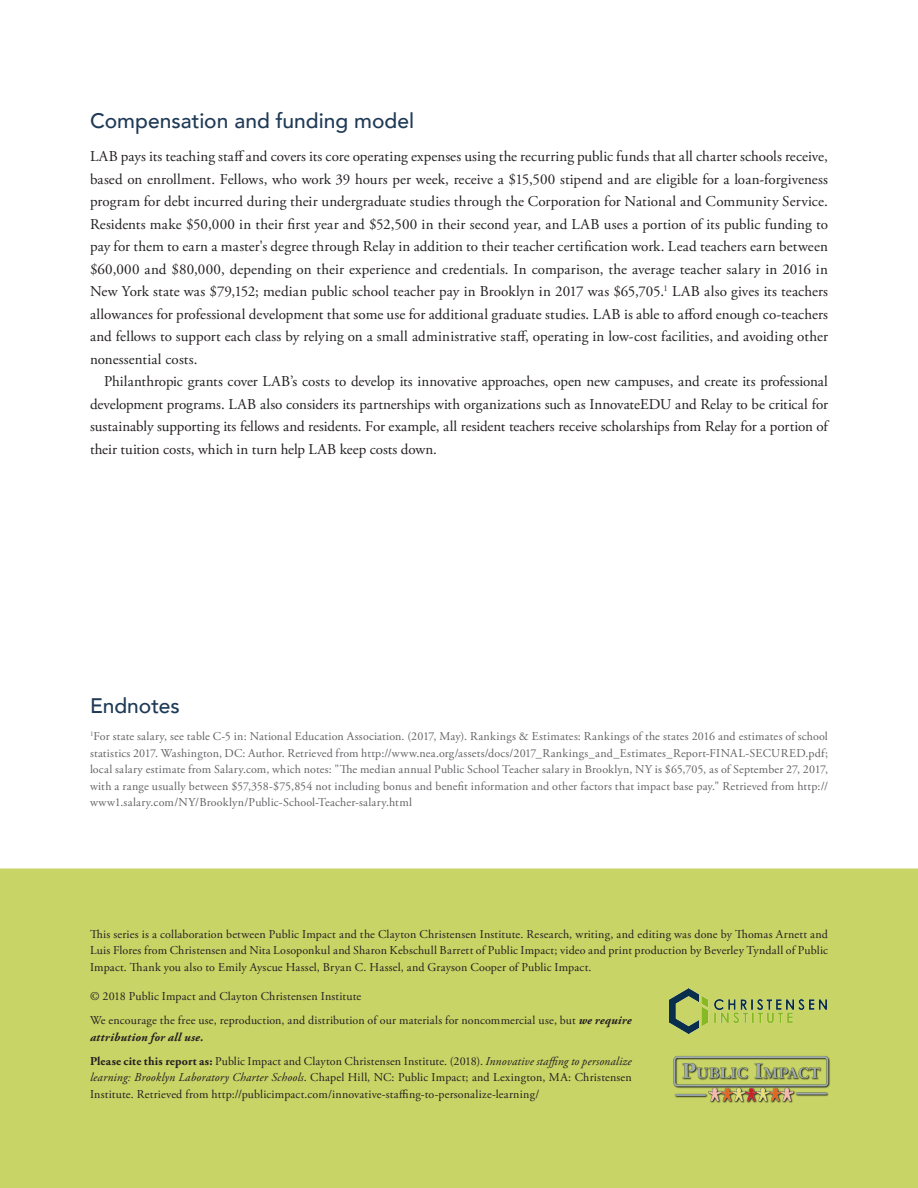
<style>
.page{position:relative;width:918px;height:1188px;background:#fff}
.page>*{position:absolute;margin:0;border:0;box-sizing:border-box;transform-origin:0 0}
._2-level_Head{font:500 21px "Avenir";color:#1f3a56}
.text{font:15px/22.5px "Adobe Garamond Pro";letter-spacing:.005em;color:#231f20;text-align:justify}
.text-2{font:12px/16.5px "Adobe Garamond Pro";letter-spacing:.015em;color:#231f20;text-align:justify}
.text-3{font:12px/16.5px "Adobe Garamond Pro";letter-spacing:.015em;color:#636366;text-align:justify}
.s1{font-weight:700;font-style:italic}
.s2{font-weight:700}
.s3{font-style:italic}
</style>
<div class="page">
<div style="left:0;top:868px;width:918px;height:320px;background:#c8d466"></div>
<img style="left:669px;top:1054px;width:162px;height:51px">
<img style="left:670px;top:988px;width:157px;height:45px">
<p class="_2-level_Head" style="left:90px;top:102px;width:326px">Compensation and funding model</p>
<p class="text" style="left:90px;top:146px;width:740px">LAB pays its teaching staff and covers its core operating expenses using the recurring public funds that all charter schools receive, based on enrollment. Fellows, who work 39 hours per week, receive a $15,500 stipend and are eligible for a loan-forgiveness program for debt incurred during their undergraduate studies through the Corporation for National and Community Service.<br>Residents make $50,000 in their first year and $52,500 in their second year, and LAB uses a portion of its public funding to pay for them to earn a master's degree through Relay in addition to their teacher certification work. Lead teachers earn between $60,000 and $80,000, depending on their experience and credentials. In comparison, the average teacher salary in 2016 in New York state was $79,152; median public school teacher pay in Brooklyn in 2017 was $65,705.<sup>1</sup> LAB also gives its teachers allowances for professional development that some use for additional graduate studies. LAB is able to afford enough co-teachers and fellows to support each class by relying on a small administrative staff, operating in low-cost facilities, and avoiding other nonessential costs.</p>
<p class="text" style="left:90px;top:371px;width:740px;text-indent:14px">Philanthropic grants cover LAB’s costs to develop its innovative approaches, open new campuses, and create its professional development programs. LAB also considers its partnerships with organizations such as InnovateEDU and Relay to be critical for sustainably supporting its fellows and residents. For example, all resident teachers receive scholarships from Relay for a portion of their tuition costs, which in turn help LAB keep costs down.</p>
<p class="_2-level_Head" style="left:90px;top:687px;width:91px">Endnotes</p>
<p class="text-3" style="left:90px;top:729px;width:740px"><sup>1</sup>For state salary, see table C-5 in: National Education Association. (2017, May). Rankings &amp; Estimates: Rankings of the states 2016 and estimates of school statistics 2017. Washington, DC: Author. Retrieved from http://www.nea.org/assets/docs/2017_Rankings_and_Estimates_Report-FINAL-SECURED.pdf; local salary estimate from Salary.com, which notes: "The median annual Public School Teacher salary in Brooklyn, NY is $65,705, as of September 27, 2017, with a range usually between $57,358-$75,854 not including bonus and benefit information and other factors that impact base pay." Retrieved from http:// www1.salary.com/NY/Brooklyn/Public-School-Teacher-salary.html</p>
<p class="text-2" style="left:90px;top:926px;width:740px">This series is a collaboration between Public Impact and the Clayton Christensen Institute. Research, writing, and editing was done by Thomas Arnett and Luis Flores from Christensen and Nita Losoponkul and Sharon Kebschull Barrett of Public Impact; video and print production by Beverley Tyndall of Public Impact. Thank you also to Emily Ayscue Hassel, Bryan C. Hassel, and Grayson Cooper of Public Impact.</p>
<p class="text-2" style="left:90px;top:989px;width:273px">© 2018 Public Impact and Clayton Christensen Institute</p>
<p class="text-2" style="left:90px;top:1013px;width:543px">We encourage the free use, reproduction, and distribution of our materials for noncommercial use, but <span class="s1">we require attribution for all use.</span></p>
<p class="text-2" style="left:90px;top:1053px;width:543px"><span class="s2">Please cite this report as:</span> Public Impact and Clayton Christensen Institute. (2018). <span class="s3">Innovative staffing to personalize learning: Brooklyn Laboratory Charter Schools</span>. Chapel Hill, NC: Public Impact; and Lexington, MA: Christensen Institute. Retrieved from http://publicimpact.com/innovative-staffing-to-personalize-learning/</p>
</div>
